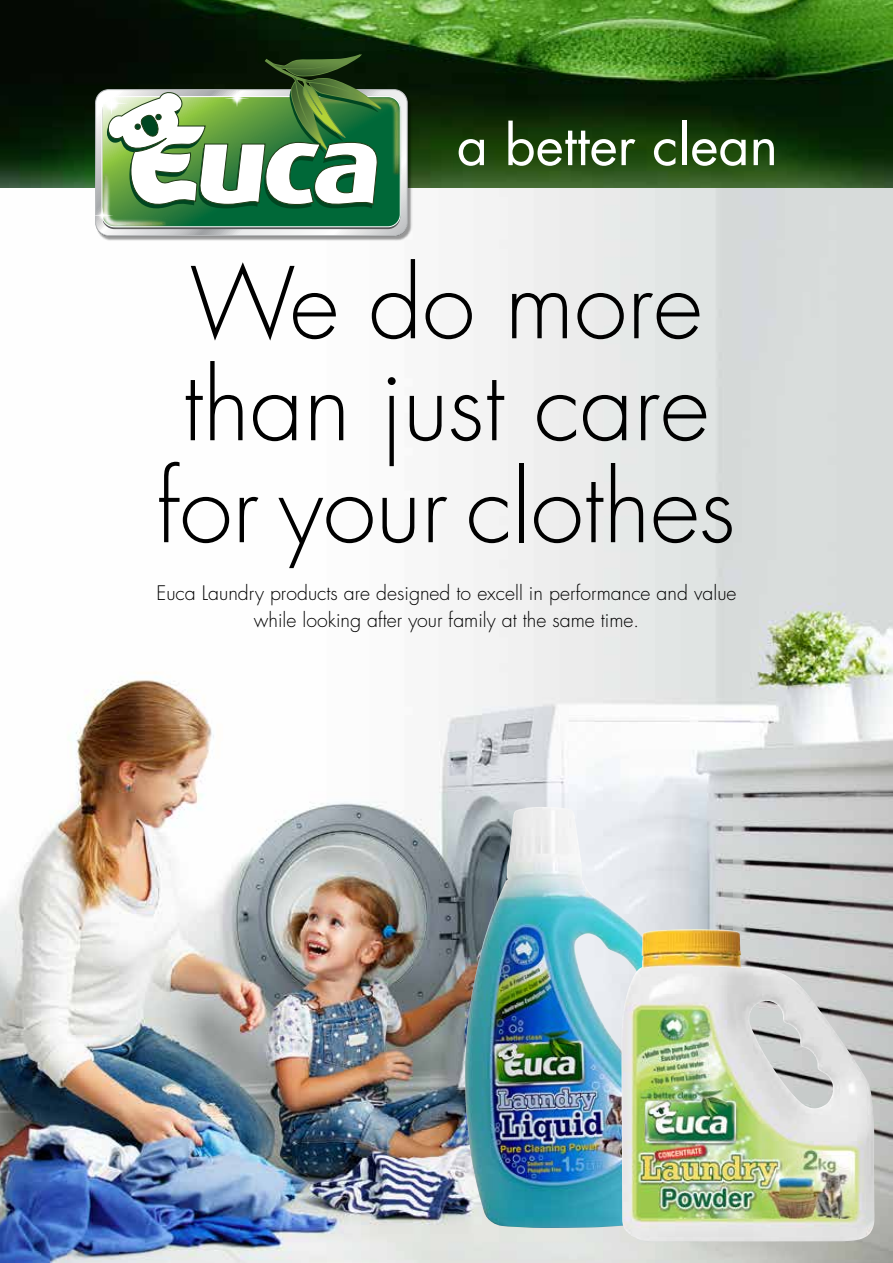
<style>
.page{position:relative;width:893px;height:1263px;background:#fff}
.page>*{position:absolute;margin:0;border:0;box-sizing:border-box;transform-origin:0 0}
.t1{font:300 96px/102px "Futura";color:#000;text-align:center}
.t2{font:54px "Futura CE";color:#fff}
.t3{font:300 19.5px/27px "Futura";color:#000;text-align:center}
.s1{font-size:18px}
</style>
<div class="page">
<img style="left:0;top:187px;width:893px;height:1076px">
<img style="left:0;top:0;width:893px;height:187px">
<img style="left:202px;top:210px;width:211px;height:32px">
<svg style="left:202px;top:210px;width:205px;height:26px"></svg>
<img style="left:66px;top:137px;width:136px;height:127px">
<img style="left:401px;top:60px;width:36px;height:150px">
<img style="left:69px;top:60px;width:22px;height:86px">
<img style="left:62px;top:175px;width:81px;height:81px">
<svg style="left:91px;top:54px;width:310px;height:173px"></svg>
<img style="left:464px;top:807px;width:228px;height:421px">
<img style="left:621px;top:929px;width:254px;height:313px">
<h2 class="t2" style="left:457px;top:111px;width:323px">a better clean</h2>
<h1 class="t1" style="left:157px;top:255px;width:580px">We do more than just care for your clothes</h1>
<p class="t3" style="left:157px;top:580px;width:581px">Euca Laundry products are designed to excell in performance and value while looking after your family at the same time<span class="s1">.</span></p>
</div>
